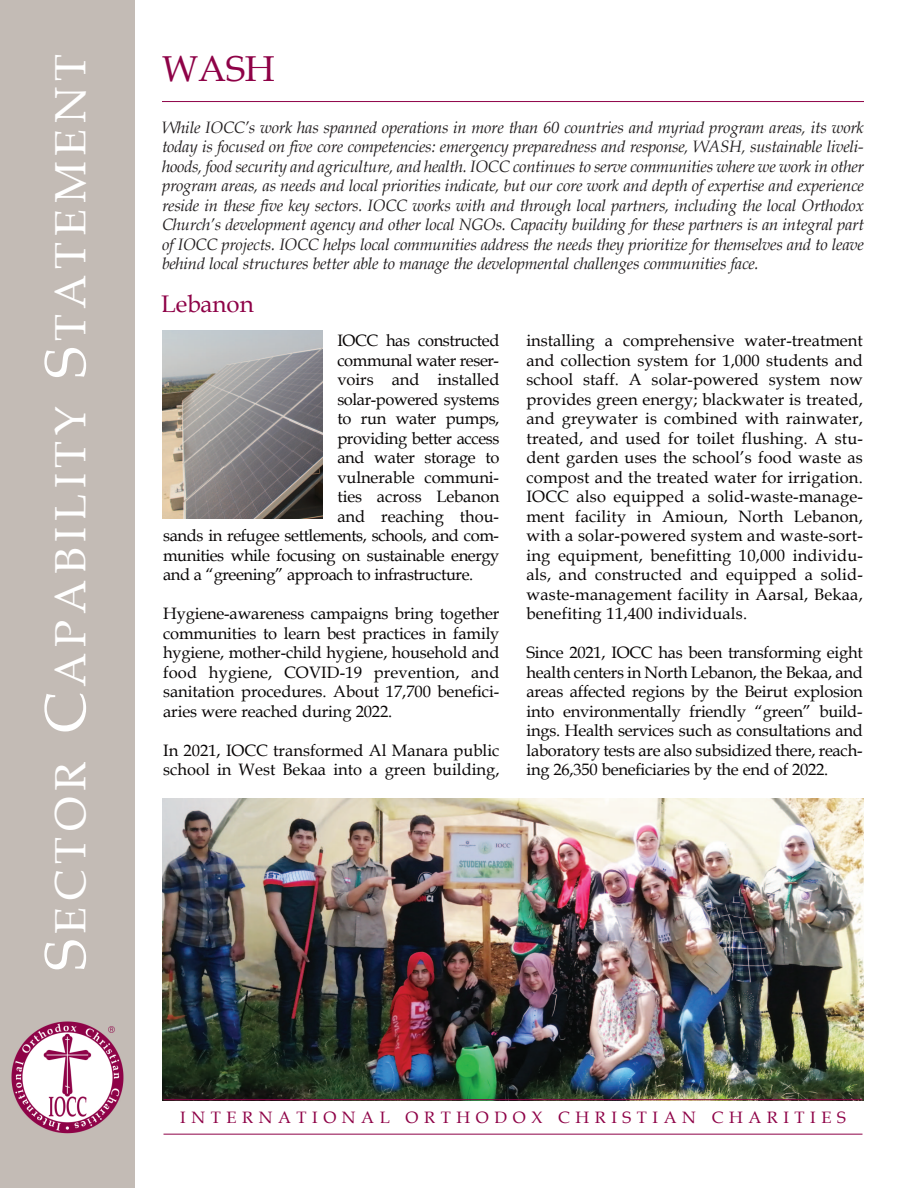
<style>
.page{position:relative;width:918px;height:1188px;background:#fff}
.page>*{position:absolute;margin:0;border:0;box-sizing:border-box;transform-origin:0 0}
.t1{font:43.8px "Book Antiqua";letter-spacing:.135em;color:#fff}
.t2{font:36px "Book Antiqua";color:#8e0247}
.t3{font:24px "Book Antiqua";color:#8e0247}
.t4{font:16.5px/19.5px "Book Antiqua";letter-spacing:-.015em;color:#080505;text-align:justify}
.t5{font:italic 16.5px/19.5px "Book Antiqua";letter-spacing:-.015em;color:#231f20;text-align:justify}
.t6{font:16.5px "Book Antiqua";letter-spacing:.34em;color:#8e0247}
.s1{font-size:58.5px}
</style>
<div class="page">
<img style="left:162px;top:798px;width:702px;height:302px">
<hr style="left:162px;top:101px;width:702px;height:1px;background:#8e0247">
<div style="left:0;top:0;width:135px;height:1188px;background:#c3bbb5"></div>
<img style="left:11px;top:1021px;width:113px;height:113px">
<hr style="left:164px;top:1099px;width:698px;height:1px;background:#8e0247">
<hr style="left:164px;top:1134px;width:698px;height:1px;background:#8e0247">
<img style="left:162px;top:330px;width:160px;height:188px">
<h1 class="t1" style="left:45px;top:970px;width:918px;rotate:-90deg"><span class="s1">S</span>ECTOR <span class="s1">C</span>APABILITY <span class="s1">S</span>TATEMENT</h1>
<h2 class="t2" style="left:162px;top:47px;width:114px">WASH</h2>
<p class="t5" style="left:162px;top:118px;width:703px">While IOCC’s work has spanned operations in more than 60 countries and myriad program areas, its work today is focused on five core competencies: emergency preparedness and response, WASH, sustainable liveli&shy;hoods, food security and agriculture, and health. IOCC continues to serve communities where we work in other program areas, as needs and local priorities indicate, but our core work and depth of expertise and experience reside in these five key sectors. IOCC works with and through local partners, including the local Orthodox Church’s development agency and other local NGOs. Capacity building for these partners is an integral part of IOCC projects. IOCC helps local communities address the needs they prioritize for themselves and to leave behind local structures better able to manage the developmental challenges communities face.</p>
<h3 class="t3" style="left:161px;top:290px;width:94px">Lebanon</h3>
<p class="t4" style="left:337px;top:331px;width:164px">IOCC has constructed</p>
<p class="t4" style="left:337px;top:351px;width:163px">communal water reser-</p>
<p class="t4" style="left:337px;top:370px;width:164px">voirs and installed</p>
<p class="t4" style="left:337px;top:390px;width:164px">solar-powered systems</p>
<p class="t4" style="left:337px;top:409px;width:164px">to run water pumps,</p>
<p class="t4" style="left:337px;top:429px;width:164px">providing better access</p>
<p class="t4" style="left:337px;top:448px;width:164px">and water storage to</p>
<p class="t4" style="left:337px;top:468px;width:163px">vulnerable communi-</p>
<p class="t4" style="left:337px;top:487px;width:164px">ties across Lebanon</p>
<p class="t4" style="left:337px;top:507px;width:163px">and reaching thou-</p>
<p class="t4" style="left:163px;top:526px;width:337px">sands in refugee settlements, schools, and com-</p>
<p class="t4" style="left:163px;top:546px;width:338px">munities while focusing on sustainable energy</p>
<p class="t4" style="left:163px;top:565px;width:312px">and a “greening” approach to infrastructure.</p>
<p class="t4" style="left:163px;top:604px;width:338px">Hygiene-awareness campaigns bring together communities to learn best practices in family hygiene, mother-child hygiene, household and food hygiene, COVID-19 prevention, and sanitation procedures. About 17,700 benefici&shy;aries were reached during 2022.</p>
<p class="t4" style="left:163px;top:741px;width:338px">In 2021, IOCC transformed Al Manara public school in West Bekaa into a green building,</p>
<p class="t4" style="left:527px;top:331px;width:338px">installing a comprehensive water-treatment and collection system for 1,000 students and school staff. A solar-powered system now provides green energy; blackwater is treated, and greywater is combined with rainwater, treated, and used for toilet flushing. A stu&shy;dent garden uses the school’s food waste as compost and the treated water for irrigation.<br>IOCC also equipped a solid-waste-manage&shy;ment facility in Amioun, North Lebanon, with a solar-powered system and waste-sort&shy;ing equipment, benefitting 10,000 individu&shy;als, and constructed and equipped a solid&shy;waste-management facility in Aarsal, Bekaa, benefiting 11,400 individuals.</p>
<p class="t4" style="left:527px;top:643px;width:338px">Since 2021, IOCC has been transforming eight health centers in North Lebanon, the Bekaa, and areas affected regions by the Beirut explosion into environmentally friendly “green” build&shy;ings. Health services such as consultations and laboratory tests are also subsidized there, reach&shy;ing 26,350 beneficiaries by the end of 2022.</p>
<p class="t6" style="left:180px;top:1108px;width:667px">INTERNATIONAL ORTHODOX CHRISTIAN CHARITIES</p>
</div>
